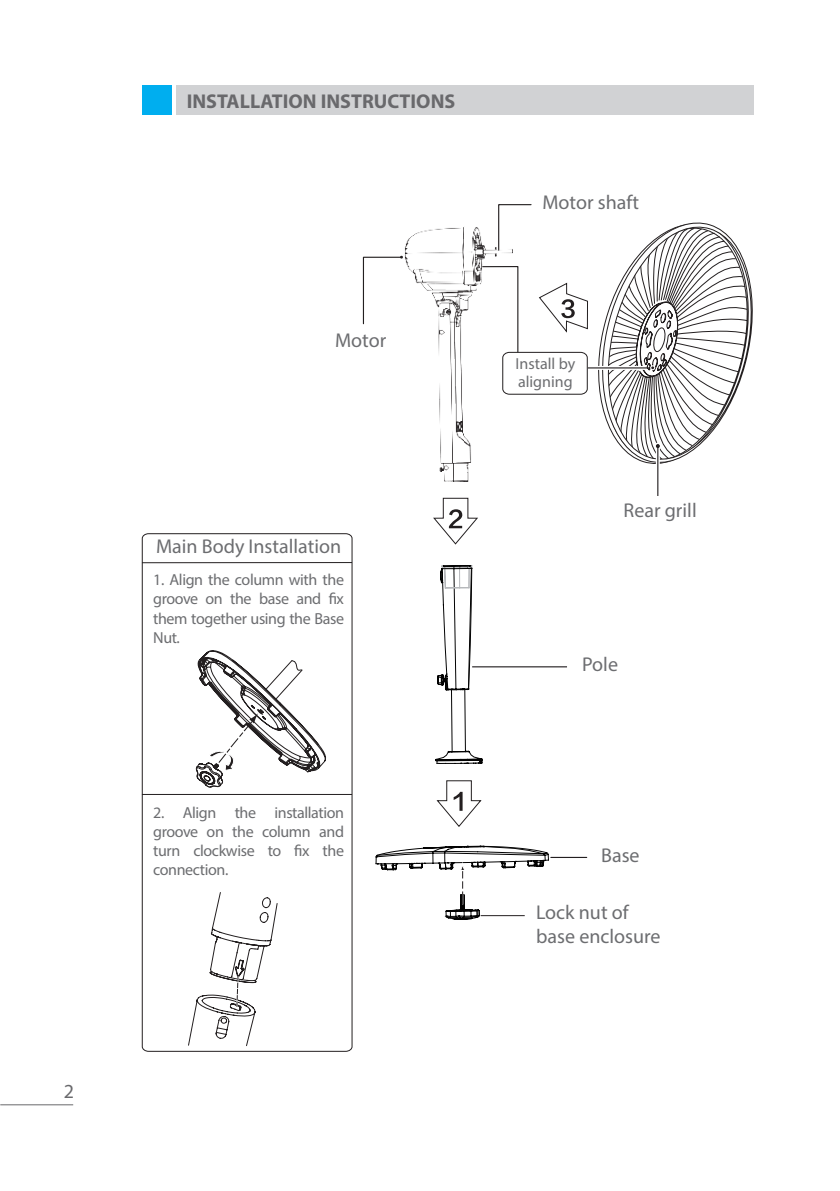
<style>
.page{position:relative;width:840px;height:1191px;background:#fff}
.page>*{position:absolute;margin:0;border:0;box-sizing:border-box;transform-origin:0 0}
.FA_body{font:20px "Myriad Pro";color:#6c6d70}
.t1{font:700 20px "Myriad Pro";color:#69696c}
.FA_body-2{font:20px "Myriad Pro";color:#69696c}
.FA_body-3{font:16px/19.2px "Myriad Pro";letter-spacing:-.025em;color:#6c6d70}
.FA_body-4{font:16px "Myriad Pro";color:#6c6d70}
</style>
<div class="page">
<div style="left:176px;top:85px;width:577px;height:30px;background:#d1d2d4"></div>
<div style="left:142px;top:85px;width:29px;height:30px;background:#00aeef"></div>
<svg style="left:598px;top:222px;width:155px;height:242px"></svg>
<svg style="left:588px;top:366px;width:15px;height:4px"></svg>
<hr style="left:587px;top:367px;width:64px;height:1px;background:#231f20">
<svg style="left:655px;top:461px;width:4px;height:21px"></svg>
<hr style="left:657px;top:446px;width:1px;height:50px;background:#231f20">
<svg style="left:603px;top:228px;width:144px;height:233px"></svg>
<svg style="left:498px;top:204px;width:34px;height:47px"></svg>
<svg style="left:362px;top:255px;width:41px;height:70px"></svg>
<svg style="left:512px;top:266px;width:76px;height:129px"></svg>
<hr style="left:472px;top:666px;width:94px;height:1px;background:#231f20">
<hr style="left:550px;top:857px;width:36px;height:1px;background:#231f20">
<svg style="left:433px;top:497px;width:49px;height:330px"></svg>
<svg style="left:375px;top:846px;width:173px;height:74px"></svg>
<img style="left:405px;top:227px;width:107px;height:254px">
<svg style="left:141px;top:533px;width:211px;height:519px"></svg>
<svg style="left:188px;top:892px;width:89px;height:154px"></svg>
<svg style="left:195px;top:646px;width:131px;height:142px"></svg>
<hr style="left:0;top:1104px;width:73px;height:1px;background:#69696c">
<p class="FA_body-2" style="left:64px;top:1078px;width:12px">2</p>
<p class="t1" style="left:187px;top:88px;width:270px">INSTALLATION INSTRUCTIONS</p>
<p class="FA_body" style="left:335px;top:328px;width:53px">Motor</p>
<p class="FA_body" style="left:156px;top:534px;width:186px">Main Body Installation</p>
<p class="FA_body-3" style="left:153px;top:570px;width:192px;text-align:right">1. Align the column with the fix</p>
<p class="FA_body-3" style="left:230px;top:589px;width:23px">the</p>
<p class="FA_body-3" style="left:259px;top:589px;width:31px">base</p>
<p class="FA_body-3" style="left:296px;top:589px;width:26px">and</p>
<p class="FA_body-3" style="left:153px;top:589px;width:192px">groove<br>them together using the Base<br>Nut.</p>
<p class="FA_body-3" style="left:205px;top:589px;width:19px">on</p>
<p class="FA_body-3" style="left:153px;top:802px;width:13px">2.</p>
<p class="FA_body-3" style="left:183px;top:802px;width:35px">Align</p>
<p class="FA_body-3" style="left:234px;top:802px;width:23px">the</p>
<p class="FA_body-3" style="left:274px;top:802px;width:71px">installation</p>
<p class="FA_body-3" style="left:153px;top:821px;width:46px">groove</p>
<p class="FA_body-3" style="left:206px;top:821px;width:19px">on</p>
<p class="FA_body-3" style="left:232px;top:821px;width:23px">the</p>
<p class="FA_body-3" style="left:262px;top:821px;width:50px">column</p>
<p class="FA_body-3" style="left:319px;top:821px;width:26px">and</p>
<p class="FA_body-3" style="left:193px;top:841px;width:63px">clockwise</p>
<p class="FA_body-3" style="left:153px;top:841px;width:77px">turn connection.</p>
<p class="FA_body-3" style="left:267px;top:841px;width:15px">to</p>
<p class="FA_body-3" style="left:294px;top:841px;width:17px">fix</p>
<p class="FA_body-3" style="left:322px;top:841px;width:23px">the</p>
<p class="FA_body" style="left:542px;top:189px;width:98px">Motor shaft</p>
<p class="FA_body-4" style="left:515px;top:354px;width:61px">Install by</p>
<p class="FA_body-4" style="left:517px;top:372px;width:56px">aligning</p>
<p class="FA_body" style="left:623px;top:498px;width:75px">Rear grill</p>
<p class="FA_body" style="left:582px;top:651px;width:37px">Pole</p>
<p class="FA_body" style="left:601px;top:843px;width:40px">Base</p>
<p class="FA_body" style="left:536px;top:899px;width:94px">Lock nut of</p>
<p class="FA_body" style="left:536px;top:923px;width:126px">base enclosure</p>
</div>
